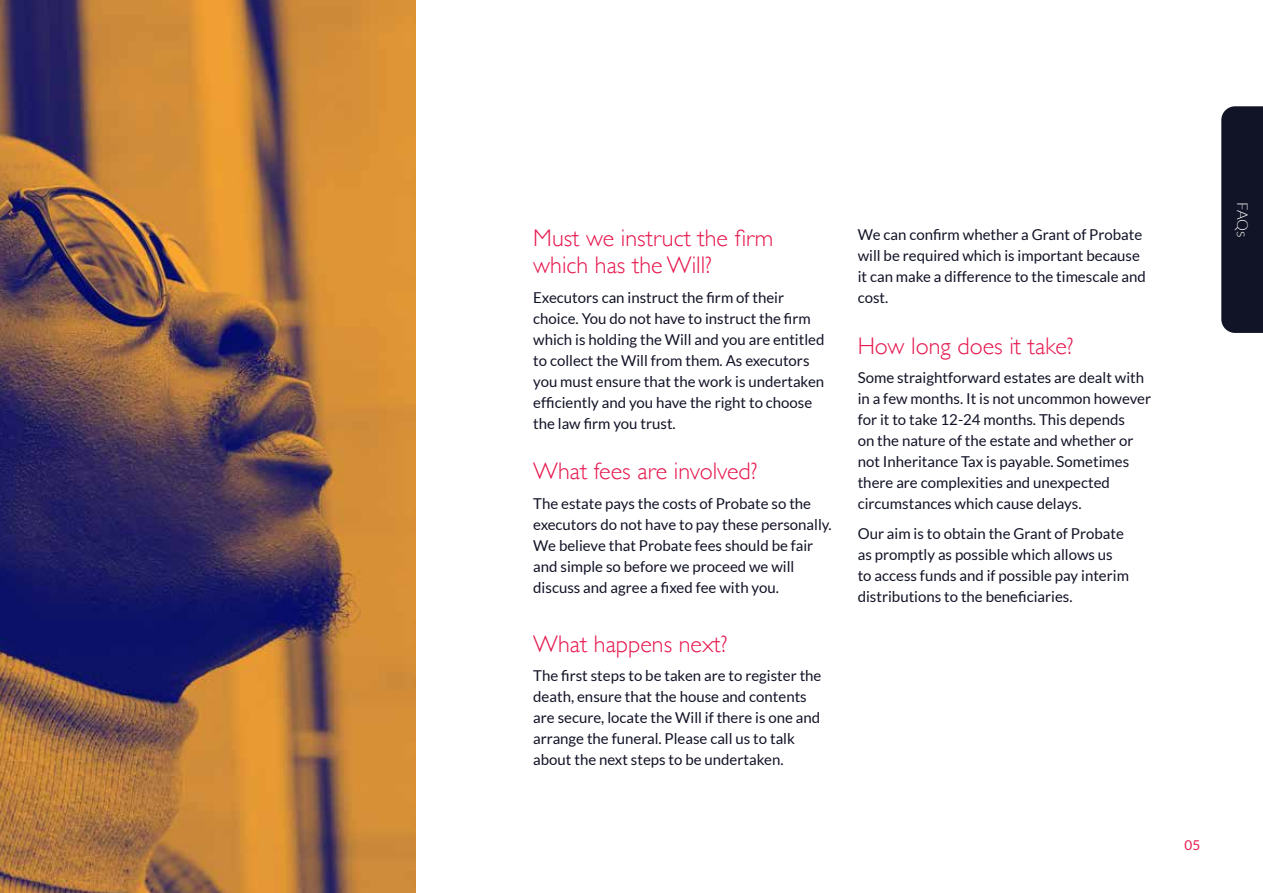
<style>
.page{position:relative;width:1263px;height:893px;background:#fff}
.page>*{position:absolute;margin:0;border:0;box-sizing:border-box;transform-origin:0 0}
.t1{font:300 24px/27px "Gill Sans";color:#e6174d}
.t2{font:15px/21px "Lato";color:#111326}
.t3{font:300 15px "Lato";color:#fff}
.t4{font:13.5px "Lato";color:#e6174d}
</style>
<div class="page">
<div style="left:1221px;top:106px;width:42px;height:227px;background:#111326"></div>
<img style="left:0;top:0;width:415px;height:893px">
<h1 class="t1" style="left:533px;top:224px;width:242px">Must we instruct the firm which has the Will?</h1>
<p class="t2" style="left:533px;top:287px;width:293px">Executors can instruct the firm of their choice. You do not have to instruct the firm which is holding the Will and you are entitled to collect the Will from them. As executors you must ensure that the work is undertaken efficiently and you have the right to choose the law firm you trust.</p>
<h1 class="t1" style="left:533px;top:457px;width:226px">What fees are involved?</h1>
<p class="t2" style="left:533px;top:493px;width:300px">The estate pays the costs of Probate so the executors do not have to pay these personally.<br>We believe that Probate fees should be fair and simple so before we proceed we will discuss and agree a fixed fee with you.</p>
<h1 class="t1" style="left:533px;top:629px;width:196px">What happens next?</h1>
<p class="t2" style="left:533px;top:665px;width:290px">The first steps to be taken are to register the death, ensure that the house and contents are secure, locate the Will if there is one and arrange the funeral. Please call us to talk about the next steps to be undertaken.</p>
<p class="t2" style="left:858px;top:224px;width:290px">We can confirm whether a Grant of Probate will be required which is important because it can make a difference to the timescale and cost.</p>
<h1 class="t1" style="left:858px;top:331px;width:217px">How long does it take?</h1>
<p class="t2" style="left:858px;top:367px;width:295px">Some straightforward estates are dealt with in a few months. It is not uncommon however for it to take 12-24 months. This depends<br>on the nature of the estate and whether or not Inheritance Tax is payable. Sometimes there are complexities and unexpected circumstances which cause delays.</p>
<p class="t2" style="left:858px;top:523px;width:273px">Our aim is to obtain the Grant of Probate as promptly as possible which allows us to access funds and if possible pay interim distributions to the beneficiaries.</p>
<p class="t4" style="left:1184px;top:837px;width:17px">05</p>
<p class="t3" style="left:1251px;top:202px;width:37px;rotate:90deg">FAQs</p>
</div>
